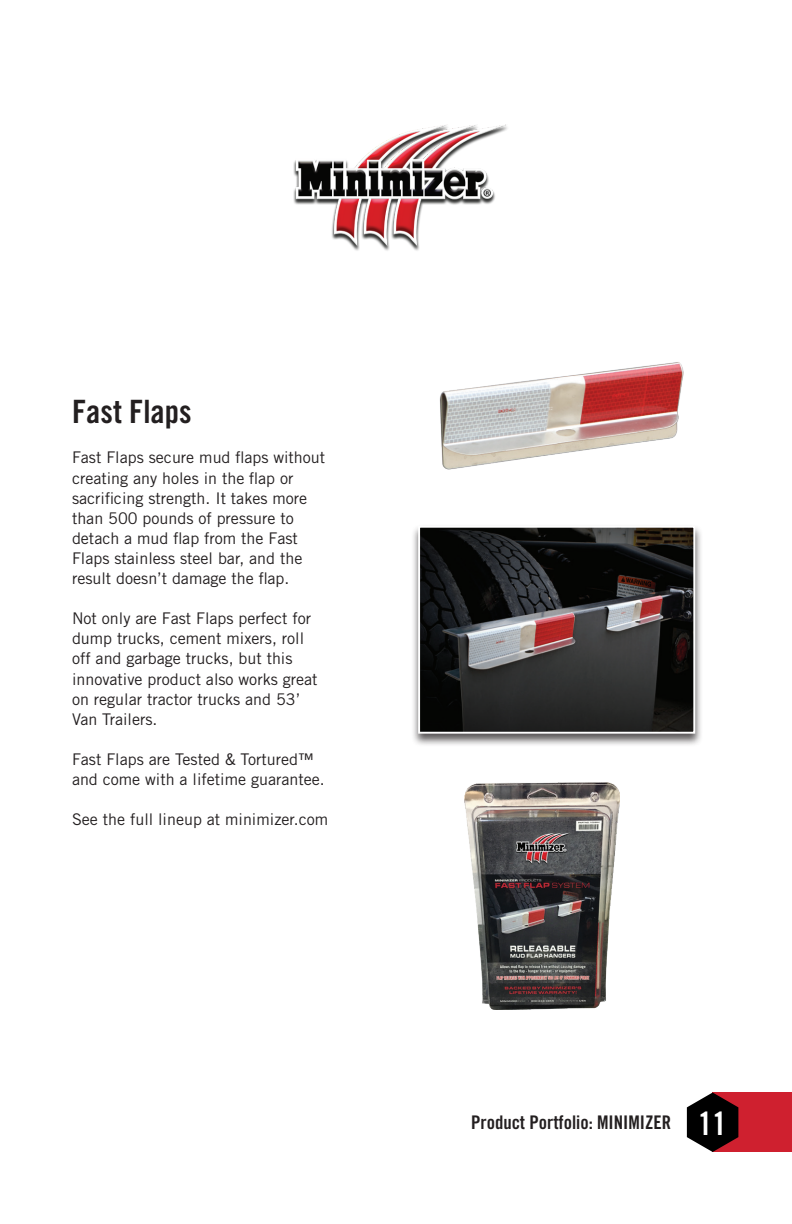
<style>
.page{position:relative;width:792px;height:1224px;background:#fff}
.page>*{position:absolute;margin:0;border:0;box-sizing:border-box;transform-origin:0 0}
.t1{font:32.2px "Trade Gothic Bold Cond Twenty";color:#231f20}
.t2{font:18.8px "Trade Gothic Bold Cond Twenty";color:#231f20}
.t3{font:16px/20px "Trade Gothic LT Std";color:#231f20}
.s1{font-size:32.2px;color:#fff}
</style>
<div class="page">
<div style="left:713px;top:1093px;width:79px;height:59px;background:#cf202f"></div>
<svg style="left:687px;top:1093px;width:51px;height:59px"></svg>
<img style="left:293px;top:124px;width:214px;height:127px">
<div style="left:411px;top:524px;width:292px;height:223px;background:#231f20;opacity:.75"></div>
<img style="left:421px;top:529px;width:271px;height:202px">
<div style="left:418px;top:526px;width:277px;height:208px;border:2px solid #fff"></div>
<img style="left:440px;top:362px;width:244px;height:108px">
<img style="left:464px;top:783px;width:156px;height:227px">
<h1 class="t1" style="left:72px;top:392px;width:121px">Fast Flaps</h1>
<p class="t3" style="left:72px;top:448px;width:255px">Fast Flaps secure mud flaps without creating any holes in the flap or sacrificing strength. It takes more than 500 pounds of pressure to detach a mud flap from the Fast<br>Flaps stainless steel bar, and the result doesn’t damage the flap.</p>
<p class="t3" style="left:72px;top:608px;width:247px">Not only are Fast Flaps perfect for dump trucks, cement mixers, roll off and garbage trucks, but this innovative product also works great on regular tractor trucks and 53’<br>Van Trailers.</p>
<p class="t3" style="left:72px;top:749px;width:254px">Fast Flaps are Tested &amp; Tortured™ and come with a lifetime guarantee.</p>
<p class="t3" style="left:72px;top:809px;width:258px">See the full lineup at minimizer.com</p>
<p class="t2" style="left:471px;top:1110px;width:257px">Product Portfolio: MINIMIZER <span class="s1">11</span></p>
</div>
